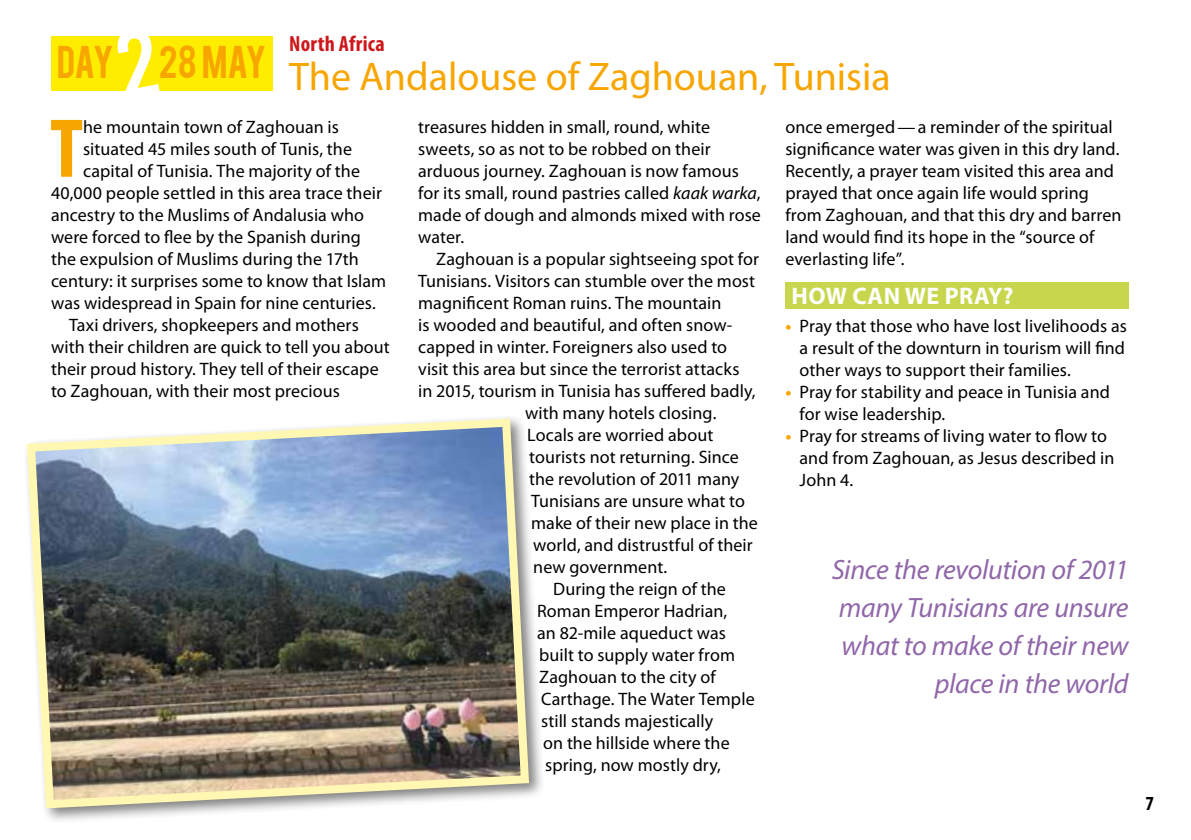
<style>
.page{position:relative;width:1191px;height:840px;background:#fff}
.page>*{position:absolute;margin:0;border:0;box-sizing:border-box;transform-origin:0 0}
.t1{font:700 condensed 84.2px "Myriad Pro";color:#f7a600}
.t2{font:40px "Myriad Pro";color:#f7a600}
.t3{font:36px "Bebas";letter-spacing:-.015em;color:#f7a600}
.t4{font:italic 28px/38px "Myriad Pro";letter-spacing:-.01em;color:#9067a9;text-align:right}
.t5{font:700 24px "Myriad Pro";letter-spacing:.02em;color:#fff}
.t6{font:700 condensed 22px "Myriad Pro";letter-spacing:.015em;color:#cd171a}
.t7{font:700 condensed 20px "Myriad Pro";color:#000}
.t8{font:18px/22px "Myriad Pro";letter-spacing:.005em;color:#000}
.s1{font-style:italic}
.s2{font-weight:700;color:#f7a600}
</style>
<div class="page">
<div style="left:51px;top:36px;width:221px;height:54px;background:#ffed00"></div>
<div style="left:785px;top:282px;width:343px;height:26px;background:#c7d64c"></div>
<div style="left:22px;top:413px;width:523px;height:411px;background:#000;opacity:.5"></div>
<img style="left:23px;top:414px;width:510px;height:398px">
<svg style="left:114px;top:90px;width:47px;height:1px"></svg>
<h3 class="t3" style="left:57px;top:36px;width:59px">DAY</h3>
<h3 class="t3" style="left:159px;top:36px;width:109px">28 May</h3>
<p class="t6" style="left:289px;top:29px;width:97px">North Africa</p>
<h2 class="t2" style="left:289px;top:52px;width:603px">The Andalouse of Zaghouan, Tunisia</h2>
<h1 class="t1" style="left:50px;top:96px;width:35px">T</h1>
<p class="t8" style="left:83px;top:115px;width:257px">he mountain town of Zaghouan is</p>
<p class="t8" style="left:83px;top:137px;width:270px">situated 45 miles south of Tunis, the</p>
<p class="t8" style="left:83px;top:159px;width:278px">capital of Tunisia. The majority of the</p>
<p class="t8" style="left:51px;top:181px;width:332px">40,000 people settled in this area trace their</p>
<p class="t8" style="left:51px;top:203px;width:314px">ancestry to the Muslims of Andalusia who</p>
<p class="t8" style="left:51px;top:225px;width:311px">were forced to flee by the Spanish during</p>
<p class="t8" style="left:51px;top:247px;width:309px">the expulsion of Muslims during the 17th</p>
<p class="t8" style="left:51px;top:269px;width:337px">century: it surprises some to know that Islam</p>
<p class="t8" style="left:51px;top:291px;width:326px">was widespread in Spain for nine centuries.</p>
<p class="t8" style="left:69px;top:313px;width:291px">Taxi drivers, shopkeepers and mothers</p>
<p class="t8" style="left:51px;top:335px;width:340px">with their children are quick to tell you about</p>
<p class="t8" style="left:51px;top:357px;width:329px">their proud history. They tell of their escape</p>
<p class="t8" style="left:51px;top:379px;width:290px">to Zaghouan, with their most precious</p>
<p class="t8" style="left:418px;top:115px;width:344px">treasures hidden in small, round, white sweets, so as not to be robbed on their arduous journey. Zaghouan is now famous for its small, round pastries called <span class="s1">kaak warka</span>, made of dough and almonds mixed with rose water.</p>
<p class="t8" style="left:436px;top:247px;width:324px">Zaghouan is a popular sightseeing spot for</p>
<p class="t8" style="left:418px;top:269px;width:338px">Tunisians. Visitors can stumble over the most</p>
<p class="t8" style="left:418px;top:291px;width:305px">magnificent Roman ruins. The mountain</p>
<p class="t8" style="left:418px;top:313px;width:316px">is wooded and beautiful, and often snow-</p>
<p class="t8" style="left:418px;top:335px;width:310px">capped in winter. Foreigners also used to</p>
<p class="t8" style="left:418px;top:357px;width:323px">visit this area but since the terrorist attacks</p>
<p class="t8" style="left:418px;top:379px;width:339px">in 2015, tourism in Tunisia has suffered badly,</p>
<p class="t8" style="left:525px;top:401px;width:193px">with many hotels closing.</p>
<p class="t8" style="left:527px;top:423px;width:188px">Locals are worried about</p>
<p class="t8" style="left:529px;top:445px;width:211px">tourists not returning. Since</p>
<p class="t8" style="left:529px;top:467px;width:212px">the revolution of 2011 many</p>
<p class="t8" style="left:531px;top:489px;width:215px">Tunisians are unsure what to</p>
<p class="t8" style="left:531px;top:511px;width:228px">make of their new place in the</p>
<p class="t8" style="left:533px;top:533px;width:221px">world, and distrustful of their</p>
<p class="t8" style="left:533px;top:555px;width:135px">new government.</p>
<p class="t8" style="left:553px;top:577px;width:174px">During the reign of the</p>
<p class="t8" style="left:537px;top:599px;width:192px">Roman Emperor Hadrian,</p>
<p class="t8" style="left:537px;top:621px;width:190px">an 82-mile aqueduct was</p>
<p class="t8" style="left:539px;top:643px;width:197px">built to supply water from</p>
<p class="t8" style="left:539px;top:665px;width:178px">Zaghouan to the city of</p>
<p class="t8" style="left:541px;top:687px;width:215px">Carthage. The Water Temple</p>
<p class="t8" style="left:541px;top:709px;width:174px">still stands majestically</p>
<p class="t8" style="left:543px;top:731px;width:188px">on the hillside where the</p>
<p class="t8" style="left:545px;top:753px;width:177px">spring, now mostly dry,</p>
<p class="t8" style="left:785px;top:115px;width:337px">once emerged—a reminder of the spiritual significance water was given in this dry land.<br>Recently, a prayer team visited this area and prayed that once again life would spring from Zaghouan, and that this dry and barren land would find its hope in the “source of everlasting life”.</p>
<h3 class="t5" style="left:791px;top:280px;width:224px">HOW CAN WE PRAY?</h3>
<p class="t8" style="left:799px;top:314px;width:329px;text-align:justify;text-indent:-14px"><span class="s2">•</span> Pray that those who have lost livelihoods as a result of the downturn in tourism will find other ways to support their families.</p>
<p class="t8" style="left:799px;top:380px;width:312px;text-indent:-14px"><span class="s2">•</span> Pray for stability and peace in Tunisia and for wise leadership.</p>
<p class="t8" style="left:799px;top:424px;width:316px;text-indent:-14px"><span class="s2">•</span> Pray for streams of living water to flow to and from Zaghouan, as Jesus described in<br>John 4.</p>
<h3 class="t4" style="left:831px;top:549px;width:298px">Since the revolution of 2011 many Tunisians are unsure what to make of their new place in the world</h3>
<p class="t7" style="left:1145px;top:790px;width:10px">7</p>
</div>
